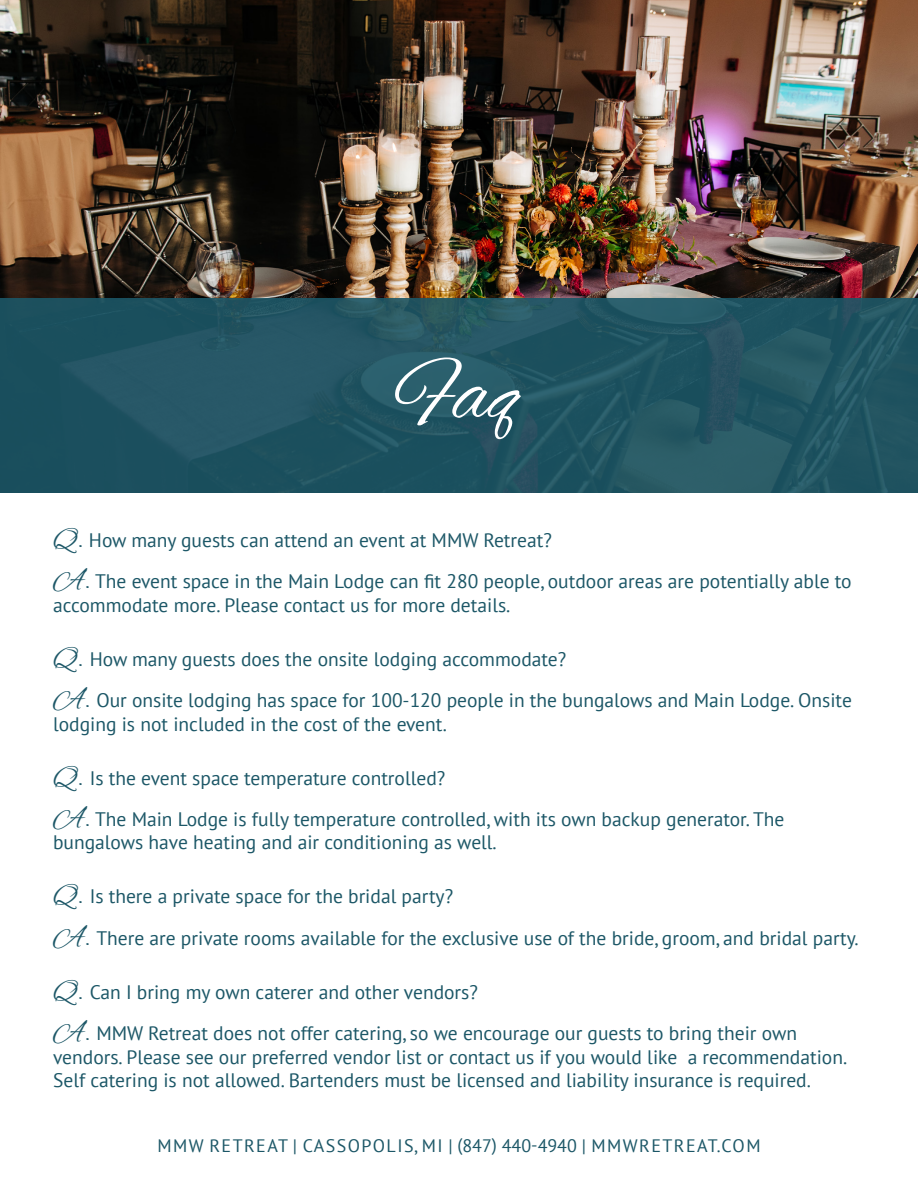
<style>
.page{position:relative;width:918px;height:1188px;background:#fff}
.page>*{position:absolute;margin:0;border:0;box-sizing:border-box;transform-origin:0 0}
.t1{font:90px "Alex Brush";color:#fff}
.Paragraph_Style_1{font:19.5px/23.4px "PT Sans";color:#1c5767}
.t2{font:18px "PT Sans";letter-spacing:.08em;color:#1c5767}
.s1{font-family:"Alex Brush";font-size:30px}
</style>
<div class="page">
<img style="left:0;top:0;width:918px;height:298px">
<div style="left:0;top:298px;width:918px;height:195px;background:linear-gradient(to right,#1f5261,#255763)"></div>
<p class="t1" style="left:396px;top:343px;width:125px">Faq</p>
<p class="Paragraph_Style_1" style="left:53px;top:528px;width:500px"><span class="s1">Q.</span> How many guests can attend an event at MMW Retreat?</p>
<p class="Paragraph_Style_1" style="left:53px;top:569px;width:800px"><span class="s1">A.</span> The event space in the Main Lodge can fit 280 people, outdoor areas are potentially able to accommodate more. Please contact us for more details.</p>
<p class="Paragraph_Style_1" style="left:53px;top:647px;width:515px"><span class="s1">Q.</span> How many guests does the onsite lodging accommodate?</p>
<p class="Paragraph_Style_1" style="left:53px;top:688px;width:800px"><span class="s1">A.</span> Our onsite lodging has space for 100-120 people in the bungalows and Main Lodge. Onsite lodging is not included in the cost of the event.</p>
<p class="Paragraph_Style_1" style="left:53px;top:766px;width:394px"><span class="s1">Q.</span> Is the event space temperature controlled?</p>
<p class="Paragraph_Style_1" style="left:53px;top:807px;width:733px"><span class="s1">A.</span> The Main Lodge is fully temperature controlled, with its own backup generator. The bungalows have heating and air conditioning as well.</p>
<p class="Paragraph_Style_1" style="left:53px;top:884px;width:402px"><span class="s1">Q.</span> Is there a private space for the bridal party?</p>
<p class="Paragraph_Style_1" style="left:53px;top:926px;width:807px"><span class="s1">A.</span> There are private rooms available for the exclusive use of the bride, groom, and bridal party.</p>
<p class="Paragraph_Style_1" style="left:53px;top:980px;width:426px"><span class="s1">Q.</span> Can I bring my own caterer and other vendors?</p>
<p class="Paragraph_Style_1" style="left:53px;top:1021px;width:796px"><span class="s1">A.</span> MMW Retreat does not offer catering, so we encourage our guests to bring their own vendors. Please see our preferred vendor list or contact us if you would like a recommendation.<br>Self catering is not allowed. Bartenders must be licensed and liability insurance is required.</p>
<p class="t2" style="left:157px;top:1134px;width:605px">MMW RETREAT | CASSOPOLIS, MI | (847) 440-4940 | MMWRETREAT.COM</p>
</div>
